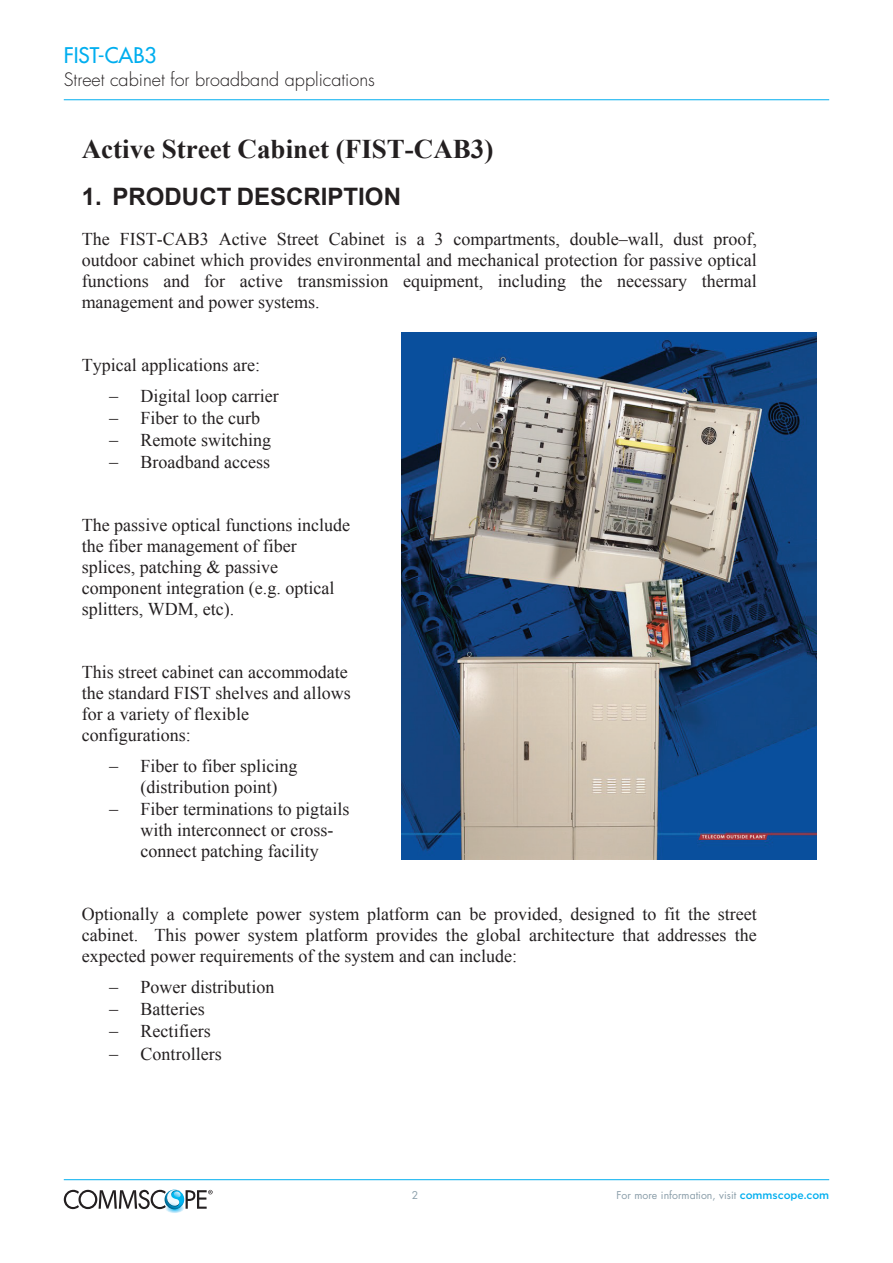
<style>
.page{position:relative;width:893px;height:1263px;background:#fff}
.page>*{position:absolute;margin:0;border:0;box-sizing:border-box;transform-origin:0 0}
.t1{font:700 27px "Times New Roman";color:#231f20}
.t2{font:700 24px "Arial";color:#231f20}
.t3{font:500 21px "Futura Std";color:#00aeef}
.t4{font:18px/21px "Times New Roman";color:#231f20}
.t5{font:300 18px "Futura Std";color:#231f20}
.t6{font:10.5px "Futura Std";color:#8c9faa}
.s1{font-family:"Gotham";font-weight:500;color:#00aeef}
</style>
<div class="page">
<hr style="left:64px;top:1179px;width:765px;height:1px;background:#00aeef">
<hr style="left:64px;top:99px;width:765px;height:1px;background:#00aeef">
<svg style="left:64px;top:1189px;width:149px;height:24px"></svg>
<img style="left:402px;top:333px;width:415px;height:526px">
<p class="t3" style="left:64px;top:42px;width:94px">FIST-CAB3</p>
<p class="t5" style="left:64px;top:68px;width:313px">Street cabinet for broadband applications</p>
<h1 class="t1" style="left:82px;top:131px;width:413px">Active Street Cabinet (FIST-CAB3)</h1>
<h2 class="t2" style="left:82px;top:180px;width:321px">1. PRODUCT DESCRIPTION</h2>
<p class="t4" style="left:82px;top:228px;width:677px;text-align:justify">The FIST-CAB3 Active Street Cabinet is a 3 compartments, double–wall, dust proof, outdoor cabinet which provides environmental and mechanical protection for passive optical functions and for active transmission equipment, including the necessary thermal management and power systems.</p>
<p class="t4" style="left:109px;top:349px;width:172px;line-height:31.2px;text-indent:-27px">Typical applications are:<br>− Digital loop carrier</p>
<p class="t4" style="left:109px;top:407px;width:164px;line-height:22.2px">− Fiber to the curb − Remote switching − Broadband access</p>
<p class="t4" style="left:82px;top:514px;width:270px">The passive optical functions include the fiber management of fiber splices, patching &amp; passive component integration (e.g. optical splitters, WDM, etc).</p>
<p class="t4" style="left:82px;top:661px;width:270px">This street cabinet can accommodate the standard FIST shelves and allows for a variety of flexible configurations:</p>
<p class="t4" style="left:109px;top:755px;width:190px">− Fiber to fiber splicing</p>
<p class="t4" style="left:141px;top:776px;width:138px">(distribution point)</p>
<p class="t4" style="left:109px;top:798px;width:242px">− Fiber terminations to pigtails</p>
<p class="t4" style="left:141px;top:819px;width:194px">with interconnect or cross-</p>
<p class="t4" style="left:141px;top:840px;width:180px">connect patching facility</p>
<p class="t4" style="left:82px;top:903px;width:677px;text-align:justify">Optionally a complete power system platform can be provided, designed to fit the street cabinet. This power system platform provides the global architecture that addresses the expected power requirements of the system and can include:</p>
<p class="t4" style="left:109px;top:976px;width:167px;line-height:22.2px">− Power distribution − Batteries<br>− Rectifiers<br>− Controllers</p>
<p class="t6" style="left:412px;top:1188px;width:8px">2</p>
<p class="t6" style="left:616px;top:1188px;width:214px">For more information, visit <span class="s1">commscope.com</span></p>
</div>
